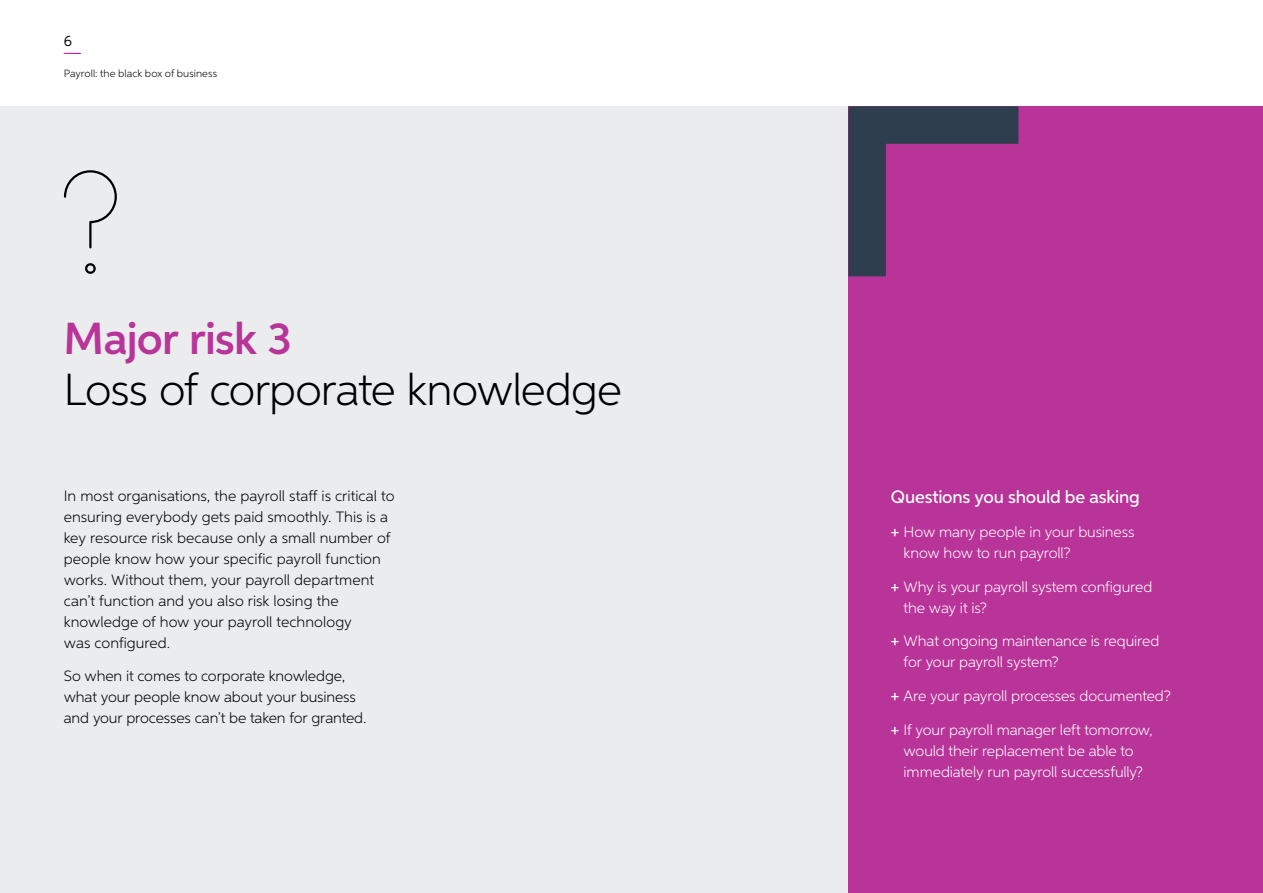
<style>
.page{position:relative;width:1263px;height:893px;background:#fff}
.page>*{position:absolute;margin:0;border:0;box-sizing:border-box;transform-origin:0 0}
.t1{font:300 45px "Neutro MYOB";letter-spacing:-.02em;color:#000}
.t2{font:600 45px "Neutro MYOB";letter-spacing:-.015em;color:#b93499}
.t3{font:500 18px "Neutro MYOB";letter-spacing:-.015em;color:#fff}
.t4{font:300 15px/21px "Neutro MYOB";color:#000}
.t5{font:300 15px/21px "Neutro MYOB";letter-spacing:-.01em;color:#fff}
.t6{font:15px "Neutro MYOB";color:#000}
.t7{font:300 10.5px "Neutro MYOB";letter-spacing:.005em;color:#000}
.s1{font-weight:500}
</style>
<div class="page">
<div style="left:0;top:106px;width:1263px;height:787px;background:#eaeced"></div>
<svg style="left:64px;top:53px;width:17px;height:1px"></svg>
<hr style="left:1199px;top:0;width:64px;height:1px;background:#bcbec0">
<hr style="left:806px;top:0;width:43px;height:1px;background:#bcbec0">
<hr style="left:414px;top:0;width:42px;height:1px;background:#bcbec0">
<hr style="left:0;top:0;width:64px;height:1px;background:#bcbec0">
<hr style="left:0;top:489px;width:1px;height:64px;background:#bcbec0">
<hr style="left:0;top:829px;width:1px;height:64px;background:#bcbec0">
<hr style="left:0;top:106px;width:1px;height:64px;background:#bcbec0">
<hr style="left:0;top:170px;width:1px;height:149px;background:#bcbec0">
<hr style="left:0;top:319px;width:1px;height:170px;background:#bcbec0">
<hr style="left:0;top:72px;width:1px;height:35px;background:#bcbec0">
<hr style="left:0;top:27px;width:1px;height:50px;background:#bcbec0">
<hr style="left:0;top:0;width:1px;height:34px;background:#bcbec0">
<div style="left:848px;top:106px;width:415px;height:787px;background:#b93499"></div>
<svg style="left:63px;top:170px;width:54px;height:79px"></svg>
<div style="left:85px;top:263px;width:11px;height:11px;border:2px solid #000;border-radius:50%"></div>
<svg style="left:848px;top:106px;width:171px;height:171px"></svg>
<p class="t6" style="left:64px;top:31px;width:10px">6</p>
<p class="t7" style="left:64px;top:67px;width:155px">Payroll: the black box of business</p>
<h1 class="t2" style="left:64px;top:311px;width:229px">Major risk 3</h1>
<h1 class="t1" style="left:64px;top:362px;width:560px">Loss of corporate knowledge</h1>
<p class="t4" style="left:64px;top:485px;width:332px">In most organisations, the payroll staff is critical to ensuring everybody gets paid smoothly. This is a key resource risk because only a small number of people know how your specific payroll function works. Without them, your payroll department can’t function and you also risk losing the knowledge of how your payroll technology<br>was configured.</p>
<p class="t4" style="left:64px;top:665px;width:304px">So when it comes to corporate knowledge, what your people know about your business and your processes can’t be taken for granted.</p>
<p class="t3" style="left:891px;top:486px;width:250px">Questions you should be asking</p>
<p class="t5" style="left:904px;top:521px;width:232px;text-indent:-13px"><span class="s1">+</span> How many people in your business know how to run payroll?</p>
<p class="t5" style="left:904px;top:575px;width:250px;text-indent:-13px"><span class="s1">+</span> Why is your payroll system configured the way it is?</p>
<p class="t5" style="left:904px;top:630px;width:257px;text-indent:-13px"><span class="s1">+</span> What ongoing maintenance is required for your payroll system?</p>
<p class="t5" style="left:891px;top:685px;width:281px"><span class="s1">+</span> Are your payroll processes documented?</p>
<p class="t5" style="left:891px;top:719px;width:263px;text-align:center"><span class="s1">+</span> If your payroll manager left tomorrow, would their replacement be able to immediately run payroll successfully?</p>
</div>
